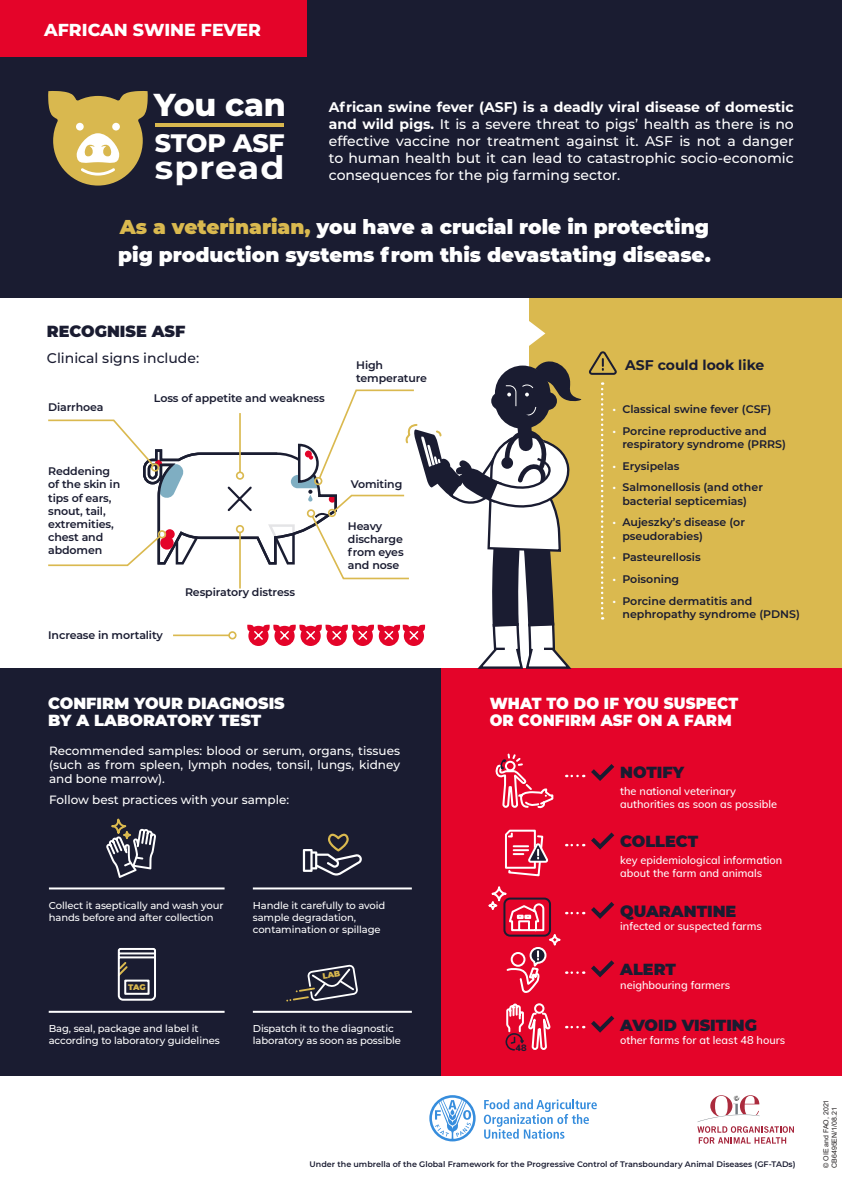
<style>
.page{position:relative;width:842px;height:1191px;background:#fff}
.page>*{position:absolute;margin:0;border:0;box-sizing:border-box;transform-origin:0 0}
.t1{font:700 32.2px "Montserrat";letter-spacing:.03em;color:#fff;scale:1.08 1}
.t2{font:800 31.7px "Montserrat";letter-spacing:-.01em;color:#fff}
.t3{font:800 25.2px "Montserrat";letter-spacing:-.01em;color:#fff}
.t4{font:900 20px/27.7px "Montserrat";color:#fff}
.t5{font:800 17.3px "Montserrat";color:#fff}
.t6{font:900 16px "Montserrat";color:#1a1c31}
.t7{font:900 16px/17px "Montserrat";color:#fff;scale:.94 1}
.t8{font:900 16px/17px "Montserrat";color:#fff}
.t9{font:500 14px/17px "Montserrat";color:#fff;text-align:justify}
.t10{font:500 14px "Montserrat";color:#1a1c31}
.t11{font:700 14px "Montserrat";color:#1a1c31}
.t12{font:500 12px/14.4px "Montserrat";color:#fff;text-align:justify}
.t13{font:600 11px/13.2px "Montserrat";letter-spacing:-.01em;color:#1a1c31}
.t14{font:500 11px/13.2px "Muli";color:#fff}
.t15{font:500 10px/12px "Montserrat";letter-spacing:-.01em;color:#fff}
.t16{font:800 9.2px "Muli";color:#1a1c31}
.t17{font:600 8px "Montserrat";color:#1a1c31}
.t18{font:900 8px "Montserrat";color:#dab94f}
.t19{font:7px "Arial";color:#231f20}
.s1{font-weight:700}
.s2{color:#dab94f}
.s3{color:#fff}
</style>
<div class="page">
<div style="left:0;top:0;width:842px;height:298px;background:#1a1c31"></div>
<div style="left:530px;top:298px;width:312px;height:442px;background:#dab94f"></div>
<div style="left:440px;top:669px;width:402px;height:407px;background:#e40429"></div>
<div style="left:0;top:669px;width:440px;height:407px;background:#1a1c31"></div>
<div style="left:0;top:0;width:307px;height:57px;background:#e40429"></div>
<hr style="left:156px;top:123px;width:128px;height:3px;background:#d9b84f">
<svg style="left:48px;top:91px;width:100px;height:95px"></svg>
<div style="left:76px;top:123px;width:8px;height:7px;background:#fff;border-radius:50%"></div>
<div style="left:112px;top:123px;width:8px;height:7px;background:#fff;border-radius:50%"></div>
<hr style="left:49px;top:887px;width:176px;height:2px;background:#fff">
<hr style="left:49px;top:1010px;width:176px;height:2px;background:#fff">
<hr style="left:253px;top:1010px;width:159px;height:2px;background:#fff">
<hr style="left:253px;top:887px;width:159px;height:2px;background:#fff">
<svg style="left:601px;top:382px;width:2px;height:237px"></svg>
<svg style="left:505px;top:829px;width:43px;height:48px"></svg>
<svg style="left:589px;top:351px;width:28px;height:24px"></svg>
<svg style="left:566px;top:764px;width:49px;height:17px"></svg>
<svg style="left:566px;top:832px;width:49px;height:18px"></svg>
<svg style="left:566px;top:902px;width:49px;height:17px"></svg>
<svg style="left:566px;top:960px;width:49px;height:18px"></svg>
<svg style="left:566px;top:1015px;width:49px;height:18px"></svg>
<svg style="left:106px;top:829px;width:50px;height:49px"></svg>
<div style="left:111px;top:818px;width:15px;height:16px;border:2px solid #dab94f;border-radius:50%"></div>
<div style="left:123px;top:831px;width:8px;height:8px;border:2px solid #dab94f;border-radius:50%"></div>
<svg style="left:117px;top:948px;width:39px;height:53px"></svg>
<div style="left:124px;top:979px;width:26px;height:15px;border:2px solid #fff"></div>
<svg style="left:303px;top:833px;width:59px;height:42px"></svg>
<svg style="left:495px;top:753px;width:59px;height:56px"></svg>
<svg style="left:509px;top:903px;width:36px;height:29px"></svg>
<div style="left:503px;top:897px;width:48px;height:39px;border:2px solid #1a1c31;border-radius:6px"></div>
<div style="left:549px;top:934px;width:12px;height:11px;border:2px solid #fff;border-radius:50%"></div>
<div style="left:491px;top:886px;width:16px;height:15px;border:2px solid #fff;border-radius:50%"></div>
<div style="left:488px;top:901px;width:9px;height:9px;border:2px solid #fff;border-radius:50%"></div>
<svg style="left:505px;top:947px;width:46px;height:104px"></svg>
<svg style="left:529px;top:320px;width:16px;height:27px"></svg>
<svg style="left:429px;top:1095px;width:47px;height:46px"></svg>
<svg style="left:484px;top:1099px;width:113px;height:39px"></svg>
<svg style="left:697px;top:1095px;width:97px;height:48px"></svg>
<svg style="left:47px;top:361px;width:534px;height:308px"></svg>
<div style="left:328px;top:509px;width:8px;height:8px;border:2px solid #dab94f;border-radius:50%"></div>
<svg style="left:286px;top:964px;width:72px;height:37px"></svg>
<p class="t5" style="left:44px;top:17px;width:218px">AFRICAN SWINE FEVER</p>
<p class="t2" style="left:154px;top:82px;width:133px">You can</p>
<p class="t3" style="left:155px;top:124px;width:131px">STOP ASF</p>
<p class="t1" style="left:155px;top:144px;width:122px">spread</p>
<p class="t9" style="left:329px;top:98px;width:466px"><span class="s1">African swine fever (ASF) is a deadly viral disease of domestic and wild pigs.</span> It is a severe threat to pigs’ health as there is no effective vaccine nor treatment against it. ASF is not a danger to human health but it can lead to catastrophic socio-economic consequences for the pig farming sector.</p>
<p class="t4" style="left:118px;top:212px;width:594px"><span class="s2">As a veterinarian,</span> you have a crucial role in protecting pig production systems from this devastating disease.</p>
<p class="t6" style="left:47px;top:319px;width:140px">RECOGNISE ASF</p>
<p class="t10" style="left:47px;top:348px;width:154px">Clinical signs include:</p>
<p class="t13" style="left:48px;top:400px;width:57px">Diarrhoea</p>
<p class="t13" style="left:48px;top:464px;width:74px">Reddening of the skin in tips of ears, snout, tail, extremities, chest and abdomen</p>
<p class="t13" style="left:154px;top:391px;width:172px">Loss of appetite and weakness</p>
<p class="t13" style="left:185px;top:585px;width:111px">Respiratory distress</p>
<p class="t13" style="left:48px;top:628px;width:116px">Increase in mortality</p>
<p class="t13" style="left:356px;top:358px;width:72px">High temperature</p>
<p class="t13" style="left:351px;top:477px;width:53px">Vomiting</p>
<p class="t13" style="left:348px;top:519px;width:57px">Heavy discharge from eyes and nose</p>
<p class="t11" style="left:625px;top:355px;width:141px">ASF could look like</p>
<p class="t13" style="left:613px;top:402px;width:160px"><span class="s3">•</span> Classical swine fever (CSF)</p>
<p class="t13" style="left:622px;top:424px;width:165px;text-indent:-10px"><span class="s3">•</span> Porcine reproductive and respiratory syndrome (PRRS)</p>
<p class="t13" style="left:613px;top:458px;width:69px"><span class="s3">•</span> Erysipelas</p>
<p class="t13" style="left:613px;top:480px;width:152px;text-align:center"><span class="s3">•</span> Salmonellosis (and other bacterial septicemias)</p>
<p class="t13" style="left:622px;top:515px;width:124px;text-indent:-10px"><span class="s3">•</span> Aujeszky’s disease (or pseudorabies)</p>
<p class="t13" style="left:613px;top:550px;width:90px"><span class="s3">•</span> Pasteurellosis</p>
<p class="t13" style="left:613px;top:572px;width:68px"><span class="s3">•</span> Poisoning</p>
<p class="t13" style="left:622px;top:593px;width:179px;text-indent:-10px"><span class="s3">•</span> Porcine dermatitis and nephropathy syndrome (PDNS)</p>
<p class="t8" style="left:48px;top:693px;width:238px">CONFIRM YOUR DIAGNOSIS<br>BY A LABORATORY TEST</p>
<p class="t7" style="left:490px;top:693px;width:266px">WHAT TO DO IF YOU SUSPECT<br>OR CONFIRM ASF ON A FARM</p>
<p class="t12" style="left:49px;top:742px;width:352px">Recommended samples: blood or serum, organs, tissues (such as from spleen, lymph nodes, tonsil, lungs, kidney and bone marrow).</p>
<p class="t12" style="left:49px;top:791px;width:242px">Follow best practices with your sample:</p>
<p class="t15" style="left:49px;top:898px;width:176px">Collect it aseptically and wash your hands before and after collection</p>
<p class="t18" style="left:128px;top:981px;width:19px">TAG</p>
<p class="t15" style="left:253px;top:898px;width:134px">Handle it carefully to avoid sample degradation, contamination or spillage</p>
<p class="t15" style="left:49px;top:1021px;width:173px">Bag, seal, package and label it according to laboratory guidelines</p>
<p class="t15" style="left:253px;top:1021px;width:150px">Dispatch it to the diagnostic laboratory as soon as possible</p>
<p class="t16" style="left:515px;top:1041px;width:13px">48</p>
<p class="t6" style="left:620px;top:760px;width:66px">NOTIFY</p>
<p class="t14" style="left:620px;top:784px;width:158px">the national veterinary authorities as soon as possible</p>
<p class="t6" style="left:620px;top:829px;width:80px">COLLECT</p>
<p class="t14" style="left:620px;top:852px;width:164px">key epidemiological information about the farm and animals</p>
<p class="t6" style="left:620px;top:899px;width:118px">QUARANTINE</p>
<p class="t14" style="left:620px;top:919px;width:143px">infected or suspected farms</p>
<p class="t6" style="left:620px;top:957px;width:57px">ALERT</p>
<p class="t14" style="left:620px;top:977px;width:112px">neighbouring farmers</p>
<p class="t6" style="left:620px;top:1013px;width:138px">AVOID VISITING</p>
<p class="t14" style="left:620px;top:1032px;width:167px">other farms for at least 48 hours</p>
<p class="t17" style="left:310px;top:1158px;width:487px">Under the umbrella of the Global Framework for the Progressive Control of Transboundary Animal Diseases (GF-TADs)</p>
<p class="t19" style="left:821px;top:1167px;width:70px;rotate:-90deg">© OIE and FAO, 2021</p>
<p class="t19" style="left:829px;top:1167px;width:62px;rotate:-90deg">CB6495EN/1/08.21</p>
</div>
